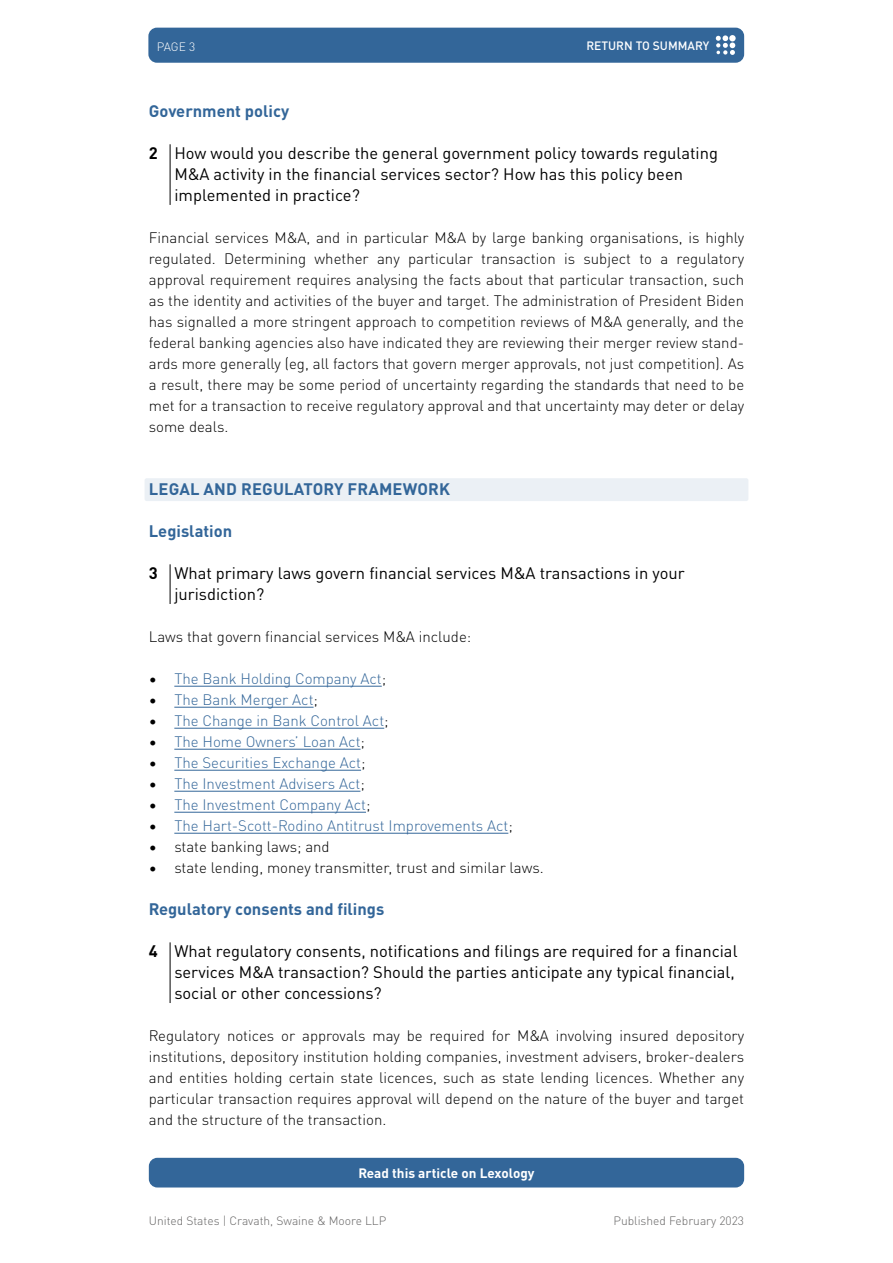
<style>
.page{position:relative;width:893px;height:1263px;background:#fff}
.page>*{position:absolute;margin:0;border:0;box-sizing:border-box;transform-origin:0 0}
.Q_text{font:16.5px/21px "DIN Pro";color:#000}
.Q_header{font:700 16.5px "DIN Pro";color:#369}
.Q_category_mono{font:700 16.5px "DIN Pro";letter-spacing:.01em;color:#369}
.First_para{font:300 15px/21px "DIN Pro";color:#000;text-align:justify}
.t1{font:300 15px "DIN Pro";color:#369}
.t2{font:700 13.5px "DIN Pro";color:#fff}
.t3{font:300 12px "DIN Pro";color:#646363}
.t4{font:500 12px "DIN Pro";color:#fff}
.t5{font:300 12px "DIN Pro";color:#fff}
.s1{font-weight:700}
.s2{color:#000}
</style>
<div class="page">
<div style="left:148px;top:28px;width:596px;height:35px;background:#369;border-radius:9px"></div>
<svg style="left:716px;top:35px;width:19px;height:20px"></svg>
<div style="left:149px;top:1158px;width:595px;height:29px;background:#369;border-radius:9px"></div>
<hr style="left:170px;top:144px;width:1px;height:61px;background:#000">
<div style="left:145px;top:478px;width:603px;height:23px;background:#ebf0f5;border-radius:2px"></div>
<hr style="left:170px;top:564px;width:1px;height:40px;background:#000">
<hr style="left:174px;top:686px;width:208px;height:1px;background:#369">
<hr style="left:174px;top:707px;width:140px;height:1px;background:#369">
<hr style="left:174px;top:728px;width:210px;height:1px;background:#369">
<hr style="left:174px;top:749px;width:187px;height:1px;background:#369">
<hr style="left:174px;top:770px;width:187px;height:1px;background:#369">
<hr style="left:174px;top:791px;width:186px;height:1px;background:#369">
<hr style="left:174px;top:812px;width:192px;height:1px;background:#369">
<hr style="left:174px;top:833px;width:334px;height:1px;background:#369">
<hr style="left:170px;top:942px;width:1px;height:61px;background:#000">
<p class="t5" style="left:157px;top:37px;width:40px">PAGE 3</p>
<p class="t4" style="left:586px;top:37px;width:124px">RETURN TO SUMMARY</p>
<p class="Q_header" style="left:149px;top:98px;width:142px">Government policy</p>
<p class="Q_text" style="left:174px;top:141px;width:545px;text-indent:-26px"><span class="s1">2</span> How would you describe the general government policy towards regulating<br>M&amp;A activity in the financial services sector? How has this policy been implemented in practice?</p>
<p class="First_para" style="left:149px;top:226px;width:597px">Financial services M&amp;A, and in particular M&amp;A by large banking organisations, is highly regulated. Determining whether any particular transaction is subject to a regulatory approval requirement requires analysing the facts about that particular transaction, such as the identity and activities of the buyer and target. The administration of President Biden has signalled a more stringent approach to competition reviews of M&amp;A generally, and the federal banking agencies also have indicated they are reviewing their merger review stand&shy;ards more generally (eg, all factors that govern merger approvals, not just competition). As a result, there may be some period of uncertainty regarding the standards that need to be met for a transaction to receive regulatory approval and that uncertainty may deter or delay some deals.</p>
<p class="Q_category_mono" style="left:149px;top:476px;width:303px">LEGAL AND REGULATORY FRAMEWORK</p>
<p class="Q_header" style="left:149px;top:518px;width:85px">Legislation</p>
<p class="Q_text" style="left:174px;top:561px;width:512px;text-indent:-26px"><span class="s1">3</span> What primary laws govern financial services M&amp;A transactions in your jurisdiction?</p>
<p class="First_para" style="left:149px;top:625px;width:324px">Laws that govern financial services M&amp;A include:</p>
<p class="t1" style="left:149px;top:667px;width:239px"><span class="s2">•</span> The Bank Holding Company Act<span class="s2">;</span></p>
<p class="t1" style="left:149px;top:688px;width:171px"><span class="s2">•</span> The Bank Merger Act<span class="s2">;</span></p>
<p class="t1" style="left:149px;top:709px;width:241px"><span class="s2">•</span> The Change in Bank Control Act<span class="s2">;</span></p>
<p class="t1" style="left:149px;top:730px;width:218px"><span class="s2">•</span> The Home Owners’ Loan Act<span class="s2">;</span></p>
<p class="t1" style="left:149px;top:751px;width:218px"><span class="s2">•</span> The Securities Exchange Act<span class="s2">;</span></p>
<p class="t1" style="left:149px;top:772px;width:218px"><span class="s2">•</span> The Investment Advisers Act<span class="s2">;</span></p>
<p class="t1" style="left:149px;top:793px;width:223px"><span class="s2">•</span> The Investment Company Act<span class="s2">;</span></p>
<p class="t1" style="left:149px;top:814px;width:365px"><span class="s2">•</span> The Hart-Scott-Rodino Antitrust Improvements Act<span class="s2">;</span></p>
<p class="First_para" style="left:149px;top:835px;width:182px">• state banking laws; and</p>
<p class="First_para" style="left:149px;top:856px;width:396px">• state lending, money transmitter, trust and similar laws.</p>
<p class="Q_header" style="left:149px;top:896px;width:237px">Regulatory consents and filings</p>
<p class="Q_text" style="left:174px;top:939px;width:565px;text-indent:-26px"><span class="s1">4</span> What regulatory consents, notifications and filings are required for a financial services M&amp;A transaction? Should the parties anticipate any typical financial, social or other concessions?</p>
<p class="First_para" style="left:149px;top:1024px;width:597px">Regulatory notices or approvals may be required for M&amp;A involving insured depository institutions, depository institution holding companies, investment advisers, broker-dealers and entities holding certain state licences, such as state lending licences. Whether any particular transaction requires approval will depend on the nature of the buyer and target and the structure of the transaction.</p>
<p class="t2" style="left:358px;top:1162px;width:178px">Read this article on Lexology</p>
<p class="t3" style="left:149px;top:1211px;width:239px">United States | Cravath, Swaine &amp; Moore LLP</p>
<p class="t3" style="left:613px;top:1211px;width:132px">Published February 2023</p>
</div>
